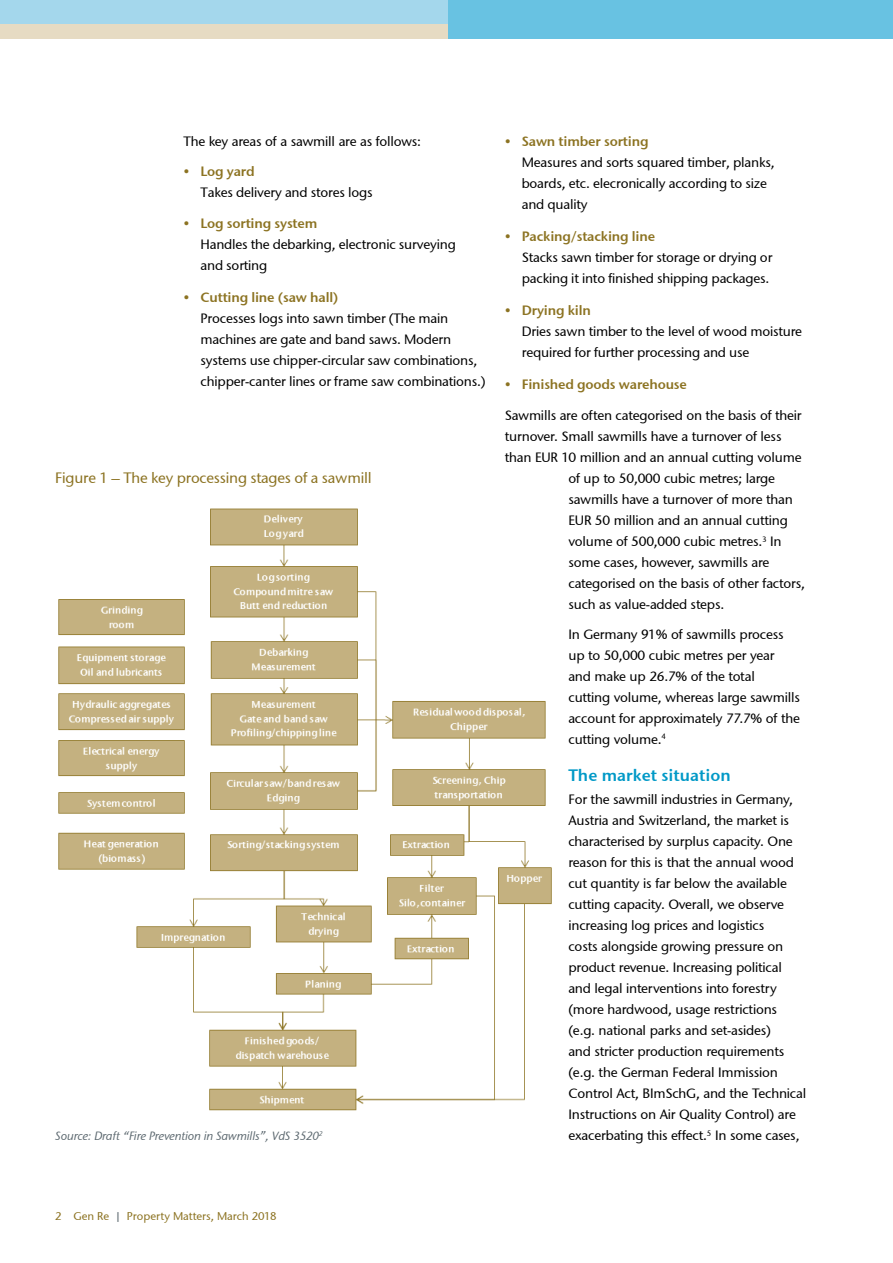
<style>
.page{position:relative;width:893px;height:1263px;background:#fff}
.page>*{position:absolute;margin:0;border:0;box-sizing:border-box;transform-origin:0 0}
.t1{font:600 16.5px "Stone Sans GC Re";color:#0099c7}
.t2{font:15px "Stone Sans GC Re";letter-spacing:-.015em;color:#8c7322}
.t3{font:13.5px/21px "Stone Sans GC Re";letter-spacing:-.015em;color:#000}
.t4{font:600 13.5px "Stone Sans GC Re";letter-spacing:-.015em;color:#8c7322}
.t5{font:italic 12px "Stone Sans GC Re";letter-spacing:-.015em;color:#5d6970}
.t6{font:11.25px "Stone Sans GC Re";color:#8c7322}
.s1{color:#5d6970}
</style>
<div class="page">
<div style="left:0;top:0;width:893px;height:38px;background:#e6dbc3"></div>
<div style="left:0;top:0;width:893px;height:23px;background:#a4d7ec"></div>
<div style="left:448px;top:0;width:445px;height:38px;background:#68c2e2"></div>
<img style="left:58px;top:508px;width:493px;height:603px">
<p class="t3" style="left:184px;top:131px;width:239px">The key areas of a sawmill are as follows:</p>
<p class="t4" style="left:184px;top:162px;width:73px">• Log yard</p>
<p class="t3" style="left:201px;top:181px;width:174px">Takes delivery and stores logs</p>
<p class="t4" style="left:184px;top:215px;width:135px">• Log sorting system</p>
<p class="t3" style="left:201px;top:234px;width:257px">Handles the debarking, electronic surveying and sorting</p>
<p class="t4" style="left:184px;top:289px;width:156px">• Cutting line (saw hall)</p>
<p class="t3" style="left:201px;top:308px;width:287px">Processes logs into sawn timber (The main machines are gate and band saws. Modern systems use chipper-circular saw combinations, chipper-canter lines or frame saw combinations.)</p>
<p class="t2" style="left:55px;top:469px;width:318px">Figure 1 – The key processing stages of a sawmill</p>
<p class="t5" style="left:55px;top:1129px;width:269px">Source: Draft “Fire Prevention in Sawmills”, VdS 3520<sup>2</sup></p>
<p class="t4" style="left:505px;top:133px;width:145px">• Sawn timber sorting</p>
<p class="t3" style="left:522px;top:152px;width:254px">Measures and sorts squared timber, planks, boards, etc. elecronically according to size and quality</p>
<p class="t4" style="left:505px;top:228px;width:152px">• Packing/stacking line</p>
<p class="t3" style="left:522px;top:247px;width:252px">Stacks sawn timber for storage or drying or packing it into finished shipping packages.</p>
<p class="t4" style="left:505px;top:302px;width:88px">• Drying kiln</p>
<p class="t3" style="left:522px;top:320px;width:282px">Dries sawn timber to the level of wood moisture required for further processing and use</p>
<p class="t4" style="left:505px;top:375px;width:184px">• Finished goods warehouse</p>
<p class="t3" style="left:505px;top:405px;width:298px">Sawmills are often categorised on the basis of their</p>
<p class="t3" style="left:505px;top:426px;width:278px">turnover. Small sawmills have a turnover of less</p>
<p class="t3" style="left:505px;top:447px;width:299px">than EUR 10 million and an annual cutting volume</p>
<p class="t3" style="left:568px;top:468px;width:208px">of up to 50,000 cubic metres; large</p>
<p class="t3" style="left:568px;top:489px;width:226px">sawmills have a turnover of more than</p>
<p class="t3" style="left:568px;top:510px;width:221px">EUR 50 million and an annual cutting</p>
<p class="t3" style="left:568px;top:531px;width:215px">volume of 500,000 cubic metres.<sup>3</sup> In</p>
<p class="t3" style="left:568px;top:552px;width:203px">some cases, however, sawmills are</p>
<p class="t3" style="left:568px;top:573px;width:238px">categorised on the basis of other factors,</p>
<p class="t3" style="left:568px;top:594px;width:157px">such as value-added steps.</p>
<p class="t3" style="left:568px;top:623px;width:233px">In Germany 91% of sawmills process up to 50,000 cubic metres per year and make up 26.7% of the total cutting volume, whereas large sawmills account for approximately 77.7% of the cutting volume.<sup>4</sup></p>
<p class="t1" style="left:568px;top:765px;width:164px">The market situation</p>
<p class="t3" style="left:568px;top:789px;width:239px">For the sawmill industries in Germany, Austria and Switzerland, the market is characterised by surplus capacity. One reason for this is that the annual wood cut quantity is far below the available cutting capacity. Overall, we observe increasing log prices and logistics<br>costs alongside growing pressure on product revenue. Increasing political and legal interventions into forestry (more hardwood, usage restrictions (e.g. national parks and set-asides)<br>and stricter production requirements (e.g. the German Federal Immission Control Act, BImSchG, and the Technical Instructions on Air Quality Control) are exacerbating this effect.<sup>5</sup> In some cases,</p>
<p class="t6" style="left:55px;top:1209px;width:223px">2 Gen Re <span class="s1">|</span> Property Matters, March 2018</p>
</div>
